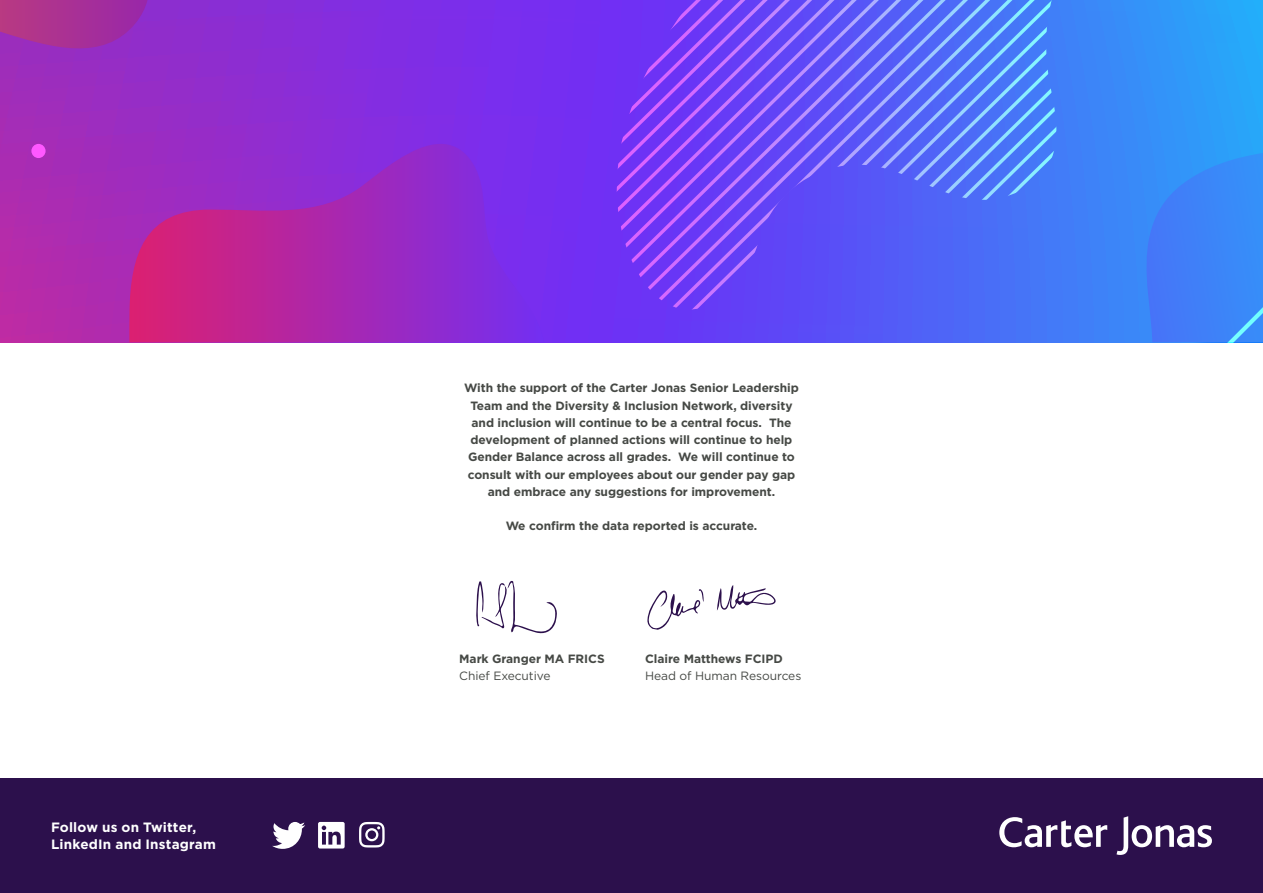
<style>
.page{position:relative;width:1263px;height:893px;background:#fff}
.page>*{position:absolute;margin:0;border:0;box-sizing:border-box;transform-origin:0 0}
.t1{font:700 13.5px/16.5px "Gotham";letter-spacing:.015em;color:#fff}
.t2{font:700 12px/17.2px "Gotham";letter-spacing:-.005em;color:#464945;text-align:center}
.t3{font:12px "Gotham";letter-spacing:-.005em;color:#464945}
.t4{font:12px "Gotham";color:#fff}
</style>
<div class="page">
<div style="left:0;top:778px;width:1263px;height:115px;background:#2c104c"></div>
<svg style="left:1116px;top:816px;width:96px;height:39px"></svg>
<svg style="left:999px;top:817px;width:108px;height:30px"></svg>
<svg style="left:272px;top:822px;width:33px;height:27px"></svg>
<div style="left:318px;top:822px;width:27px;height:26px;background:#fff;border-radius:2px"></div>
<svg style="left:322px;top:826px;width:19px;height:19px"></svg>
<svg style="left:359px;top:822px;width:26px;height:25px"></svg>
<svg style="left:476px;top:581px;width:81px;height:53px"></svg>
<svg style="left:717px;top:585px;width:59px;height:26px"></svg>
<svg style="left:647px;top:589px;width:57px;height:41px"></svg>
<svg style="left:0;top:0;width:1263px;height:342px;background:#7c3edb"></svg>
<svg style="left:0;top:0;width:148px;height:62px;background:#a22fa5"></svg>
<svg style="left:129px;top:144px;width:415px;height:198px;background:#9f28bb"></svg>
<div style="left:599px;top:0;width:11px;height:272px;background:#712ff4"></div>
<div style="left:610px;top:0;width:11px;height:283px;background:#6f30f4"></div>
<svg style="left:631px;top:0;width:11px;height:306px;background:#7b37f5"></svg>
<svg style="left:642px;top:0;width:11px;height:317px;background:#7c3af6"></svg>
<svg style="left:653px;top:0;width:11px;height:326px;background:#7d3bf6"></svg>
<svg style="left:664px;top:0;width:11px;height:326px;background:#7d3cf6"></svg>
<svg style="left:675px;top:0;width:11px;height:326px;background:#7e3ff7"></svg>
<svg style="left:686px;top:0;width:11px;height:326px;background:#7d41f7"></svg>
<svg style="left:697px;top:0;width:11px;height:326px;background:#7c43f7"></svg>
<svg style="left:708px;top:0;width:11px;height:326px;background:#7a45f7"></svg>
<svg style="left:719px;top:0;width:11px;height:326px;background:#7847f7"></svg>
<svg style="left:730px;top:0;width:10px;height:326px;background:#7749f7"></svg>
<svg style="left:740px;top:0;width:11px;height:326px;background:#744af7"></svg>
<svg style="left:751px;top:0;width:11px;height:326px;background:#724bf7"></svg>
<svg style="left:762px;top:0;width:11px;height:326px;background:#6f4cf7"></svg>
<svg style="left:773px;top:0;width:11px;height:326px;background:#6c4df7"></svg>
<svg style="left:784px;top:0;width:11px;height:326px;background:#6a4ef7"></svg>
<svg style="left:795px;top:0;width:11px;height:326px;background:#6850f7"></svg>
<svg style="left:806px;top:0;width:11px;height:326px;background:#6753f7"></svg>
<svg style="left:817px;top:0;width:11px;height:326px;background:#6554f7"></svg>
<svg style="left:828px;top:0;width:301px;height:326px;background:#5c69f8"></svg>
<svg style="left:839px;top:10px;width:290px;height:316px;background:#5b6cf8"></svg>
<svg style="left:850px;top:21px;width:279px;height:305px;background:#5275f7"></svg>
<svg style="left:31px;top:144px;width:15px;height:14px"></svg>
<svg style="left:1063px;top:153px;width:200px;height:189px;background:#3c85f8"></svg>
<p class="t1" style="left:51px;top:819px;width:166px">Follow us on Twitter,<br>LinkedIn and Instagram</p>
<p class="t4" style="left:51px;top:830px;width:175px">Gender Pay Gap Report 2019</p>
<p class="t2" style="left:464px;top:379px;width:336px">With the support of the Carter Jonas Senior Leadership Team and the Diversity &amp; Inclusion Network, diversity and inclusion will continue to be a central focus. The development of planned actions will continue to help Gender Balance across all grades. We will continue to consult with our employees about our gender pay gap and embrace any suggestions for improvement.</p>
<p class="t2" style="left:506px;top:517px;width:253px">We confirm the data reported is accurate.</p>
<p class="t2" style="left:459px;top:650px;width:147px">Mark Granger MA FRICS</p>
<p class="t3" style="left:459px;top:668px;width:93px">Chief Executive</p>
<p class="t2" style="left:645px;top:650px;width:139px">Claire Matthews FCIPD</p>
<p class="t3" style="left:645px;top:668px;width:158px">Head of Human Resources</p>
</div>
